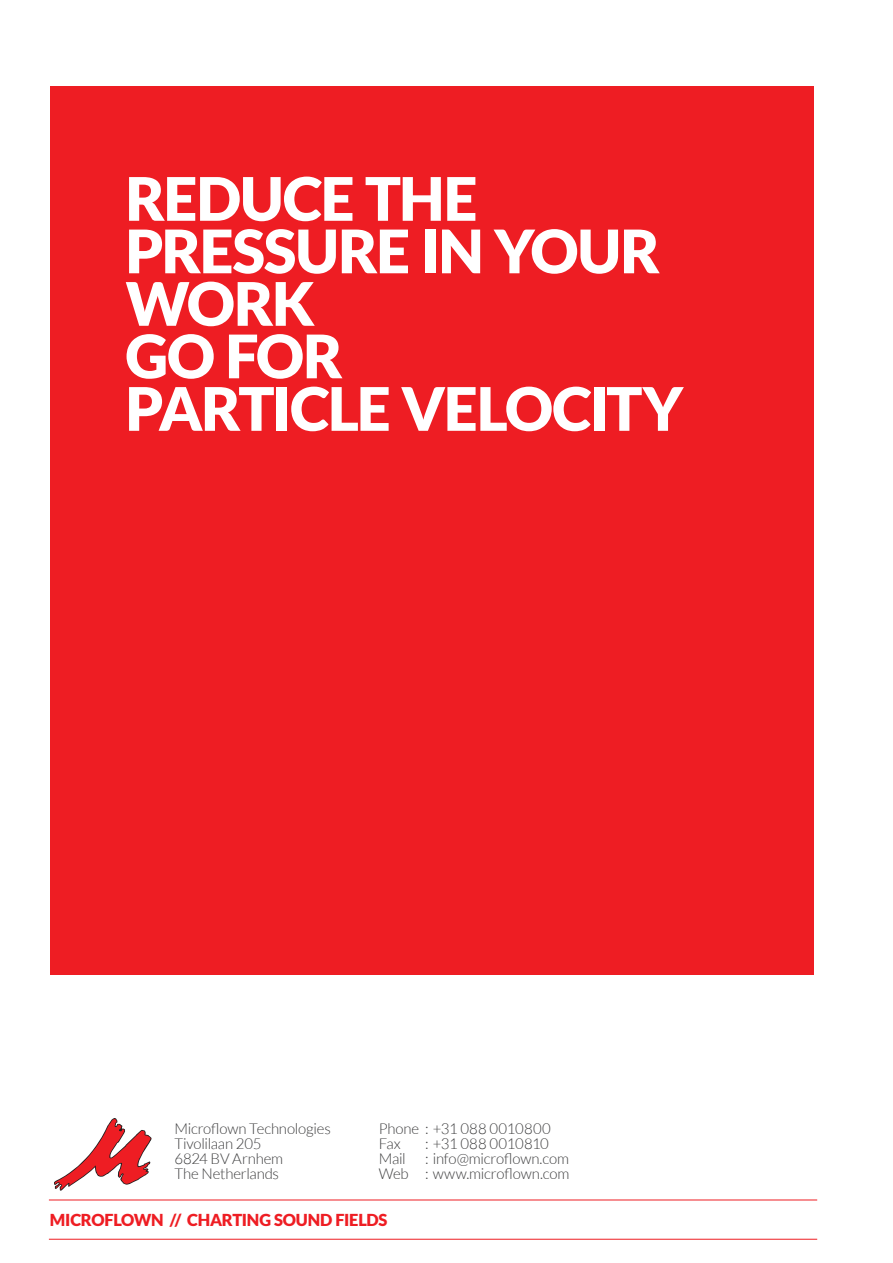
<style>
.page{position:relative;width:893px;height:1263px;background:#fff}
.page>*{position:absolute;margin:0;border:0;box-sizing:border-box;transform-origin:0 0}
.t1{font:900 60px "Lato";letter-spacing:-.025em;color:#fff}
.t2{font:900 16.5px "Lato";letter-spacing:-.015em;color:#ee1d23}
.t3{font:300 15px/15px "Lato";letter-spacing:-.015em;color:#3e3e3f}
</style>
<div class="page">
<div style="left:50px;top:86px;width:764px;height:888px;background:#ee1d23"></div>
<hr style="left:49px;top:1199px;width:768px;height:1px;background:#ee1d23">
<hr style="left:49px;top:1239px;width:768px;height:1px;background:#ee1d23">
<svg style="left:54px;top:1118px;width:97px;height:73px"></svg>
<p class="t1" style="left:125px;top:164px;width:354px">REDUCE THE</p>
<p class="t1" style="left:125px;top:216px;width:536px">PRESSURE IN YOUR</p>
<p class="t1" style="left:125px;top:269px;width:191px">WORK</p>
<p class="t1" style="left:125px;top:321px;width:219px">GO FOR</p>
<p class="t1" style="left:125px;top:374px;width:559px">PARTICLE VELOCITY</p>
<p class="t3" style="left:174px;top:1121px;width:158px">Microflown Technologies<br>Tivolilaan 205</p>
<p class="t3" style="left:174px;top:1151px;width:110px">6824 BV Arnhem</p>
<p class="t3" style="left:174px;top:1166px;width:106px">The Netherlands</p>
<p class="t3" style="left:379px;top:1121px;width:174px">Phone : +31 088 0010800</p>
<p class="t3" style="left:379px;top:1136px;width:24px">Fax</p>
<p class="t3" style="left:425px;top:1136px;width:125px">: +31 088 0010810</p>
<p class="t3" style="left:379px;top:1151px;width:29px">Mail</p>
<p class="t3" style="left:425px;top:1151px;width:145px">: info@microflown.com</p>
<p class="t3" style="left:379px;top:1166px;width:192px">Web : www.microflown.com</p>
<p class="t2" style="left:50px;top:1210px;width:339px">MICROFLOWN // CHARTING SOUND FIELDS</p>
</div>
